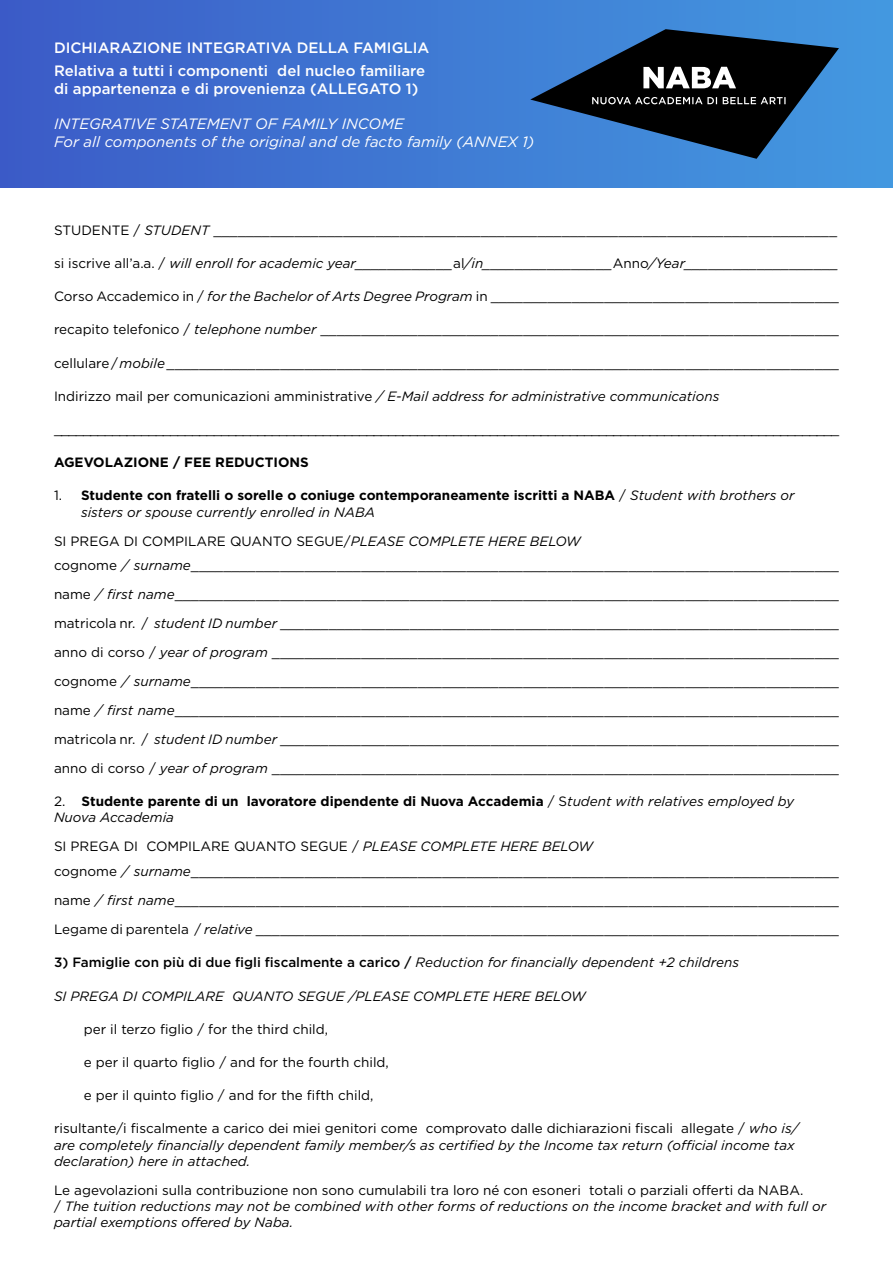
<style>
.page{position:relative;width:893px;height:1263px;background:#fff}
.page>*{position:absolute;margin:0;border:0;box-sizing:border-box;transform-origin:0 0}
.t1{font:500 15px/22.2px "Gotham";color:#fff}
.t2{font:italic 15px/18px "Gotham";color:#fff}
.t3{font:13.5px/29px "Gotham";color:#000}
.t4{font:italic 13.5px/16.2px "Gotham";color:#000}
.t5{font:700 13.5px/16.2px "Gotham";color:#000}
.t6{font:500 13.5px "Gotham";color:#000}
.s1{font-style:italic}
.s2{font-style:normal}
.s3{font-weight:400}
.s4{font-weight:400;font-style:italic}
</style>
<div class="page">
<div style="left:0;top:0;width:893px;height:188px;background:linear-gradient(to right,#3c5bc7,#439ae1)"></div>
<svg style="left:530px;top:29px;width:309px;height:130px;background:#27476b"></svg>
<p class="t1" style="left:54px;top:37px;width:377px">DICHIARAZIONE INTEGRATIVA DELLA FAMIGLIA<br>Relativa a tutti i componenti del nucleo familiare</p>
<p class="t1" style="left:54px;top:77px;width:366px">di appartenenza e di provenienza (ALLEGATO 1)</p>
<p class="t2" style="left:54px;top:114px;width:482px">INTEGRATIVE STATEMENT OF FAMILY INCOME<br>For all components of the original and de facto family (ANNEX 1)</p>
<p class="t3" style="left:54px;top:215px;width:785px">STUDENTE / <span class="s1">STUDENT</span> _____________________________________________________________________________</p>
<p class="t4" style="left:54px;top:255px;width:786px"><span class="s2">si iscrive all’a.a. /</span> will enroll for academic year____________<span class="s2">al</span>/in________________<span class="s2">Anno</span>/Year___________________</p>
<p class="t3" style="left:54px;top:282px;width:786px">Corso Accademico in / <span class="s1">for the Bachelor of Arts Degree Program</span> in ___________________________________________</p>
<p class="t3" style="left:54px;top:315px;width:786px">recapito telefonico / <span class="s1">telephone number</span> ________________________________________________________________</p>
<p class="t3" style="left:54px;top:348px;width:786px">cellulare / <span class="s1">mobile</span> ___________________________________________________________________________________</p>
<p class="t4" style="left:54px;top:388px;width:667px"><span class="s2">Indirizzo mail per comunicazioni amministrative</span> / E-Mail address for administrative communications</p>
<p class="t3" style="left:54px;top:414px;width:787px">______________________________________________________________ _______________________ _______________________</p>
<p class="t5" style="left:54px;top:454px;width:256px">AGEVOLAZIONE / FEE REDUCTIONS</p>
<p class="t5" style="left:81px;top:487px;width:715px;text-indent:-27px"><span class="s3">1.</span> Studente con fratelli o sorelle o coniuge contemporaneamente iscritti a NABA <span class="s3">/</span> <span class="s4">Student with brothers or sisters or spouse currently enrolled in NABA</span></p>
<p class="t3" style="left:54px;top:528px;width:786px;line-height:24.8px">SI PREGA DI COMPILARE QUANTO SEGUE/<span class="s1">PLEASE COMPLETE HERE BELOW<br></span>cognome <span class="s1">/ surname</span>________________________________________________________________________________</p>
<p class="t3" style="left:54px;top:580px;width:786px;text-align:justify">name <span class="s1">/ first name</span>__________________________________________________________________________________ matricola nr. / <span class="s1">student ID number</span> _____________________________________________________________________ anno di corso / <span class="s1">year of program</span> ______________________________________________________________________ cognome <span class="s1">/ surname</span>________________________________________________________________________________ name <span class="s1">/ first name</span>__________________________________________________________________________________ matricola nr. / <span class="s1">student ID number</span> _____________________________________________________________________ anno di corso / <span class="s1">year of program</span> ______________________________________________________________________</p>
<p class="t5" style="left:54px;top:793px;width:742px"><span class="s3">2.</span> Studente parente di un lavoratore dipendente di Nuova Accademia <span class="s3">/ S</span><span class="s4">tudent with relatives employed by<br>Nuova Accademia</span></p>
<p class="t3" style="left:54px;top:834px;width:786px;line-height:24.8px">SI PREGA DI COMPILARE QUANTO SEGUE / <span class="s1">PLEASE COMPLETE HERE BELOW<br></span>cognome <span class="s1">/ surname</span>________________________________________________________________________________</p>
<p class="t3" style="left:54px;top:885px;width:786px">name <span class="s1">/ first name</span>__________________________________________________________________________________<br>Legame di parentela / <span class="s1">relative</span> ________________________________________________________________________</p>
<p class="t6" style="left:54px;top:954px;width:686px">3) Famiglie con più di due figli fiscalmente a carico / <span class="s4">Reduction for financially dependent +2 childrens</span></p>
<p class="t4" style="left:54px;top:987px;width:533px">SI PREGA DI COMPILARE QUANTO SEGUE /PLEASE COMPLETE HERE BELOW</p>
<p class="t3" style="left:84px;top:1014px;width:246px">per il terzo figlio / for the third child,</p>
<p class="t3" style="left:84px;top:1047px;width:307px">e per il quarto figlio / and for the fourth child,</p>
<p class="t3" style="left:84px;top:1080px;width:291px">e per il quinto figlio / and for the fifth child,</p>
<p class="t4" style="left:54px;top:1120px;width:746px"><span class="s2">risultante/i fiscalmente a carico dei miei genitori come comprovato dalle dichiarazioni fiscali allegate /</span> who is/ are completely financially dependent family member/s as certified by the Income tax return (official income tax declaration) here in attached.</p>
<p class="t4" style="left:54px;top:1181px;width:774px"><span class="s2">Le agevolazioni sulla contribuzione non sono cumulabili tra loro né con esoneri totali o parziali offerti da NABA.<br>/</span> The tuition reductions may not be combined with other forms of reductions on the income bracket and with full or partial exemptions offered by Naba.</p>
</div>
